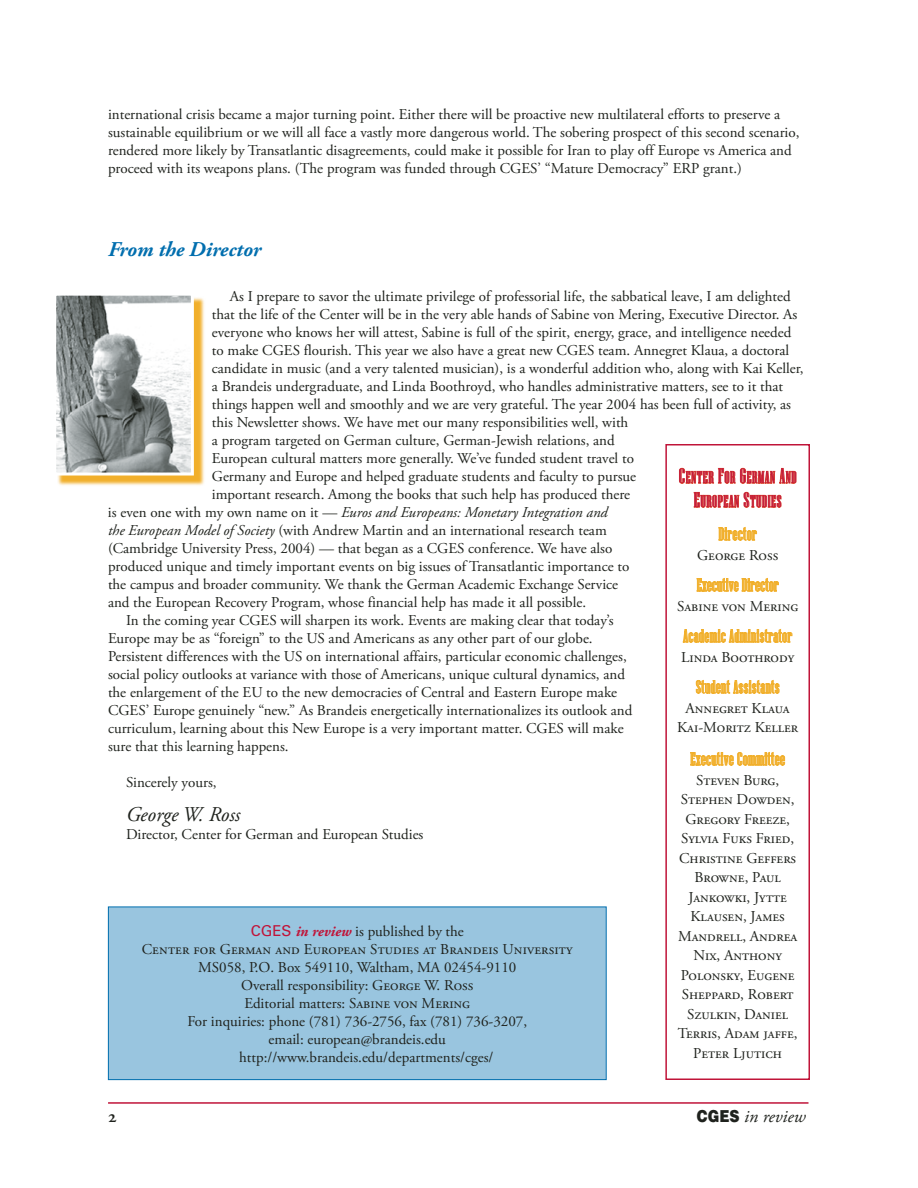
<style>
.page{position:relative;width:918px;height:1188px;background:#fff}
.page>*{position:absolute;margin:0;border:0;box-sizing:border-box;transform-origin:0 0}
.t1{font:italic 700 21px "Adobe Garamond Pro";color:#006eae}
.t2{font:italic 21px "Adobe Garamond Pro";color:#1f221d}
.t3{font:18px "Niagara Solid";letter-spacing:.02em;color:#f1af2b}
.t4{font:italic 18px "Adobe Garamond Pro";color:#1f221d}
.t5{font:16.8px/24px "Niagara Solid";letter-spacing:.035em;color:#c01439;text-align:center}
.t6{font:15px/19.5px "Adobe Garamond Pro";color:#1f221d;text-align:center}
.t7{font:15px "Adobe Garamond Pro";letter-spacing:-.115em;color:#1f221d}
.t8{font:italic 15px "Adobe Garamond Pro";color:#1f221d}
.s1{font-style:normal}
.s2{font-style:italic}
.s3{font-size:21px}
.s4{font-family:"Univers";color:#c01439}
.s5{font-weight:700;font-style:italic;color:#c01439}
.s6{font-family:"Helvetica";font-weight:900;font-style:normal;font-size:16.5px}
</style>
<div class="page">
<svg style="left:57px;top:297px;width:148px;height:189px;background:#f4c669"></svg>
<img style="left:57px;top:297px;width:133px;height:175px">
<div style="left:53px;top:293px;width:141px;height:183px;border:3px solid #fff"></div>
<hr style="left:108px;top:1102px;width:700px;height:2px;background:#c01439">
<div style="left:108px;top:907px;width:498px;height:173px;background:#99c5df"></div>
<div style="left:108px;top:907px;width:499px;height:173px;border:1px solid #006eae"></div>
<svg style="left:679px;top:467px;width:118px;height:41px"></svg>
<svg style="left:718px;top:527px;width:39px;height:14px"></svg>
<svg style="left:696px;top:578px;width:83px;height:14px"></svg>
<svg style="left:683px;top:629px;width:110px;height:14px"></svg>
<svg style="left:696px;top:679px;width:84px;height:15px"></svg>
<svg style="left:690px;top:752px;width:95px;height:14px"></svg>
<div style="left:665px;top:444px;width:145px;height:636px;border:2px solid #c01439"></div>
<p class="t6" style="left:108px;top:106px;width:693px;line-height:18px;text-align:left">international crisis became a major turning point. Either there will be proactive new multilateral efforts to preserve a sustainable equilibrium or we will all face a vastly more dangerous world. The sobering prospect of this second scenario, rendered more likely by Transatlantic disagreements, could make it possible for Iran to play off Europe vs America and proceed with its weapons plans. (The program was funded through CGES’ “Mature Democracy” ERP grant.)</p>
<h1 class="t1" style="left:108px;top:237px;width:155px">From the Director</h1>
<p class="t6" style="left:230px;top:287px;width:562px">As I prepare to savor the ultimate privilege of professorial life, the sabbatical leave, I am delighted</p>
<p class="t6" style="left:212px;top:305px;width:587px">that the life of the Center will be in the very able hands of Sabine von Mering, Executive Director. As</p>
<p class="t6" style="left:212px;top:323px;width:581px">everyone who knows her will attest, Sabine is full of the spirit, energy, grace, and intelligence needed</p>
<p class="t6" style="left:212px;top:341px;width:579px">to make CGES flourish. This year we also have a great new CGES team. Annegret Klaua, a doctoral</p>
<p class="t6" style="left:212px;top:359px;width:593px">candidate in music (and a very talented musician), is a wonderful addition who, along with Kai Keller,</p>
<p class="t6" style="left:212px;top:377px;width:573px">a Brandeis undergraduate, and Linda Boothroyd, who handles administrative matters, see to it that</p>
<p class="t6" style="left:212px;top:395px;width:581px">things happen well and smoothly and we are very grateful. The year 2004 has been full of activity, as</p>
<p class="t6" style="left:212px;top:413px;width:418px">this Newsletter shows. We have met our many responsibilities well, with</p>
<p class="t6" style="left:212px;top:431px;width:404px">a program targeted on German culture, German-Jewish relations, and</p>
<p class="t6" style="left:212px;top:449px;width:424px">European cultural matters more generally. We’ve funded student travel to</p>
<p class="t6" style="left:212px;top:467px;width:426px">Germany and Europe and helped graduate students and faculty to pursue</p>
<p class="t6" style="left:212px;top:485px;width:420px">important research. Among the books that such help has produced there</p>
<p class="t8" style="left:108px;top:503px;width:501px"><span class="s1">is even one with my own name on it —</span> Euros and Europeans: Monetary Integration and</p>
<p class="t6" style="left:108px;top:521px;width:500px"><span class="s2">the European Model of Society</span> (with Andrew Martin and an international research team</p>
<p class="t6" style="left:108px;top:539px;width:506px">(Cambridge University Press, 2004) — that began as a CGES conference. We have also</p>
<p class="t6" style="left:108px;top:557px;width:523px">produced unique and timely important events on big issues of Transatlantic importance to</p>
<p class="t6" style="left:108px;top:575px;width:512px">the campus and broader community. We thank the German Academic Exchange Service</p>
<p class="t6" style="left:108px;top:593px;width:480px">and the European Recovery Program, whose financial help has made it all possible.</p>
<p class="t6" style="left:126px;top:611px;width:489px">In the coming year CGES will sharpen its work. Events are making clear that today’s</p>
<p class="t6" style="left:108px;top:629px;width:486px">Europe may be as “foreign” to the US and Americans as any other part of our globe.</p>
<p class="t7" style="left:108px;top:647px;width:520px">Persistent differences with the US on international affairs, particular economic challenges,</p>
<p class="t6" style="left:108px;top:665px;width:518px">social policy outlooks at variance with those of Americans, unique cultural dynamics, and</p>
<p class="t6" style="left:108px;top:683px;width:511px">the enlargement of the EU to the new democracies of Central and Eastern Europe make</p>
<p class="t6" style="left:108px;top:701px;width:526px">CGES’ Europe genuinely “new.” As Brandeis energetically internationalizes its outlook and</p>
<p class="t6" style="left:108px;top:719px;width:517px">curriculum, learning about this New Europe is a very important matter. CGES will make</p>
<p class="t6" style="left:108px;top:737px;width:182px">sure that this learning happens.</p>
<p class="t6" style="left:126px;top:773px;width:92px">Sincerely yours,</p>
<h1 class="t2" style="left:126px;top:802px;width:116px">George W. Ross</h1>
<p class="t6" style="left:126px;top:825px;width:299px">Director, Center for German and European Studies</p>
<p class="t5" style="left:679px;top:465px;width:119px"><span class="s3">C</span>enter <span class="s3">F</span>or <span class="s3">G</span>erman <span class="s3">A</span>nd<br><span class="s3">E</span>uropean <span class="s3">S</span>tudies</p>
<p class="t3" style="left:719px;top:524px;width:40px">Director</p>
<p class="t6" style="left:697px;top:546px;width:83px">George Ross</p>
<p class="t3" style="left:697px;top:575px;width:84px">Executive Director</p>
<p class="t6" style="left:677px;top:597px;width:123px">Sabine von Mering</p>
<p class="t3" style="left:683px;top:626px;width:111px">Academic Administrator</p>
<p class="t6" style="left:681px;top:648px;width:115px">Linda Boothrody</p>
<p class="t3" style="left:696px;top:677px;width:85px">Student Assistants</p>
<p class="t6" style="left:677px;top:699px;width:123px">Annegret Klaua<br>Kai-Moritz Keller</p>
<p class="t3" style="left:690px;top:749px;width:96px">Executive Committee</p>
<p class="t6" style="left:678px;top:771px;width:121px">Steven Burg,<br>Stephen Dowden,<br>Gregory Freeze,<br>Sylvia Fuks Fried,<br>Christine Geffers<br>Browne, Paul<br>Jankowki, Jytte<br>Klausen, James<br>Mandrell, Andrea<br>Nix, Anthony<br>Polonsky, Eugene<br>Sheppard, Robert<br>Szulkin, Daniel<br>Terris, Adam jaffe,<br>Peter Ljutich</p>
<p class="t6" style="left:251px;top:922px;width:215px"><span class="s4">CGES</span> <span class="s5">in review</span> is published by the</p>
<p class="t6" style="left:142px;top:940px;width:433px">Center for German and European Studies at Brandeis University</p>
<p class="t6" style="left:198px;top:958px;width:320px">MS058, P.O. Box 549110, Waltham, MA 02454-9110</p>
<p class="t6" style="left:241px;top:976px;width:234px">Overall responsibility: George W. Ross</p>
<p class="t6" style="left:244px;top:994px;width:227px">Editorial matters: Sabine von Mering</p>
<p class="t6" style="left:187px;top:1012px;width:341px">For inquiries: phone (781) 736-2756, fax (781) 736-3207,</p>
<p class="t6" style="left:269px;top:1030px;width:179px">email: european@brandeis.edu</p>
<p class="t6" style="left:239px;top:1048px;width:256px">http://www.brandeis.edu/departments/cges/</p>
<p class="t4" style="left:697px;top:1105px;width:110px"><span class="s6">CGES</span> in review</p>
</div>
